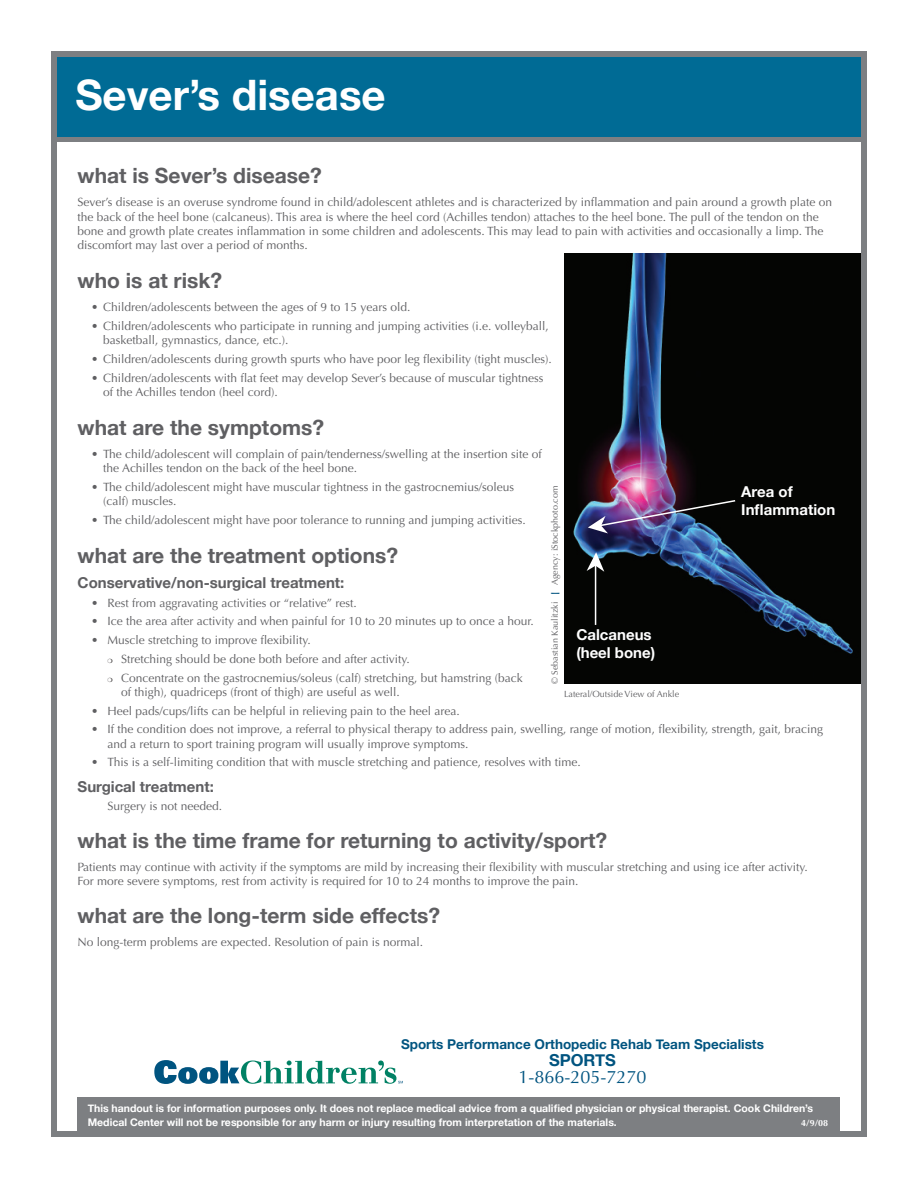
<style>
.page{position:relative;width:918px;height:1188px;background:#fff}
.page>*{position:absolute;margin:0;border:0;box-sizing:border-box;transform-origin:0 0}
.t1{font:700 42px "Helvetica Neue";color:#fff}
.t2{font:700 21px "Helvetica Neue";color:#5f5f62}
.t3{font:18px "Optima LT Std";color:#005480}
.t4{font:700 16.5px "Helvetica Neue";color:#005480}
.t5{font:700 15px "Helvetica Neue";color:#5f5f62}
.t6{font:700 15px/18px "Helvetica Neue";color:#fff}
.t7{font:700 13.5px "Helvetica Neue";color:#005480}
.t8{font:12px/14.4px "Optima LT Std";color:#5f5f62}
.t9{font:700 10.5px/13.5px "Helvetica Neue";color:#fff}
.t10{font:9px "Optima LT Std";color:#5f5f62}
.t11{font:700 9px "Optima LT Std";color:#fff}
.s1{color:#231f20}
.s2{font-size:12px;color:#005480}
</style>
<div class="page">
<img style="left:565px;top:253px;width:295px;height:431px">
<svg style="left:58px;top:136px;width:802px;height:6px;background:#687b85"></svg>
<div style="left:54px;top:54px;width:810px;height:82px;background:#006b95"></div>
<div style="left:51px;top:51px;width:816px;height:1086px;border:6px solid #7d7f82"></div>
<div style="left:78px;top:1098px;width:762px;height:36px;background:#7d7f82"></div>
<img style="left:588px;top:499px;width:149px;height:34px">
<hr style="left:595px;top:558px;width:1px;height:67px;background:#fff">
<svg style="left:587px;top:552px;width:17px;height:20px"></svg>
<svg style="left:154px;top:1060px;width:249px;height:24px"></svg>
<h1 class="t1" style="left:75px;top:69px;width:312px">Sever’s disease</h1>
<h2 class="t2" style="left:78px;top:163px;width:246px">what is Sever’s disease?</h2>
<p class="t8" style="left:78px;top:196px;width:756px">Sever’s disease is an overuse syndrome found in child/adolescent athletes and is characterized by inflammation and pain around a growth plate on the back of the heel bone (calcaneus). This area is where the heel cord (Achilles tendon) attaches to the heel bone. The pull of the tendon on the bone and growth plate creates inflammation in some children and adolescents. This may lead to pain with activities and occasionally a limp. The discomfort may last over a period of months.</p>
<h2 class="t2" style="left:78px;top:268px;width:146px">who is at risk?</h2>
<p class="t8" style="left:91px;top:301px;width:321px">• Children/adolescents between the ages of 9 to 15 years old.</p>
<p class="t8" style="left:103px;top:320px;width:447px;text-indent:-12px">• Children/adolescents who participate in running and jumping activities (i.e. volleyball, basketball, gymnastics, dance, etc.).</p>
<p class="t8" style="left:91px;top:353px;width:462px">• Children/adolescents during growth spurts who have poor leg flexibility (tight muscles).</p>
<p class="t8" style="left:103px;top:372px;width:442px;text-indent:-12px">• Children/adolescents with flat feet may develop Sever’s because of muscular tightness of the Achilles tendon (heel cord).</p>
<h2 class="t2" style="left:78px;top:414px;width:248px">what are the symptoms?</h2>
<p class="t8" style="left:103px;top:448px;width:440px;text-indent:-12px">• The child/adolescent will complain of pain/tenderness/swelling at the insertion site of the Achilles tendon on the back of the heel bone.</p>
<p class="t8" style="left:103px;top:481px;width:412px;text-indent:-12px">• The child/adolescent might have muscular tightness in the gastrocnemius/soleus (calf) muscles.</p>
<p class="t8" style="left:91px;top:514px;width:436px">• The child/adolescent might have poor tolerance to running and jumping activities.</p>
<h2 class="t2" style="left:78px;top:542px;width:322px">what are the treatment options?</h2>
<p class="t5" style="left:78px;top:573px;width:268px">Conservative/non-surgical treatment:</p>
<p class="t8" style="left:91px;top:597px;width:267px">• Rest from aggravating activities or “relative” rest.</p>
<p class="t8" style="left:91px;top:615px;width:444px">• Ice the area after activity and when painful for 10 to 20 minutes up to once a hour.</p>
<p class="t8" style="left:108px;top:632px;width:417px;line-height:18.8px;text-indent:-16px">• Muscle stretching to improve flexibility.<br><span class="s1">❍</span> Stretching should be done both before and after activity.<br><span class="s1">❍</span> Concentrate on the gastrocnemius/soleus (calf) stretching, but hamstring (back</p>
<p class="t8" style="left:121px;top:686px;width:280px">of thigh), quadriceps (front of thigh) are useful as well.</p>
<p class="t8" style="left:91px;top:705px;width:370px">• Heel pads/cups/lifts can be helpful in relieving pain to the heel area.</p>
<p class="t8" style="left:108px;top:723px;width:717px;text-indent:-16px">• If the condition does not improve, a referral to physical therapy to address pain, swelling, range of motion, flexibility, strength, gait, bracing and a return to sport training program will usually improve symptoms.</p>
<p class="t8" style="left:91px;top:756px;width:491px">• This is a self-limiting condition that with muscle stretching and patience, resolves with time.</p>
<p class="t5" style="left:78px;top:777px;width:138px">Surgical treatment:</p>
<p class="t8" style="left:108px;top:800px;width:116px">Surgery is not needed.</p>
<h2 class="t2" style="left:78px;top:827px;width:531px">what is the time frame for returning to activity/sport?</h2>
<p class="t8" style="left:78px;top:861px;width:732px">Patients may continue with activity if the symptoms are mild by increasing their flexibility with muscular stretching and using ice after activity.<br>For more severe symptoms, rest from activity is required for 10 to 24 months to improve the pain.</p>
<h2 class="t2" style="left:78px;top:902px;width:364px">what are the long-term side effects?</h2>
<p class="t8" style="left:78px;top:936px;width:347px">No long-term problems are expected. Resolution of pain is normal.</p>
<p class="t10" style="left:551px;top:684px;width:200px;rotate:-90deg">© Sebastian Kaulitzki <span class="s2">I</span> Agency: iStockphoto.com</p>
<p class="t6" style="left:741px;top:482px;width:96px">Area of<br>Inflammation</p>
<p class="t6" style="left:576px;top:625px;width:80px">Calcaneus (heel bone)</p>
<p class="t10" style="left:564px;top:691px;width:117px">Lateral/Outside View of Ankle</p>
<p class="t7" style="left:401px;top:1036px;width:364px">Sports Performance Orthopedic Rehab Team Specialists</p>
<h3 class="t4" style="left:549px;top:1050px;width:68px">SPORTS</h3>
<h3 class="t3" style="left:518px;top:1070px;width:130px">1-866-205-7270</h3>
<p class="t9" style="left:88px;top:1102px;width:727px">This handout is for information purposes only. It does not replace medical advice from a qualified physician or physical therapist. Cook Children’s<br>Medical Center will not be responsible for any harm or injury resulting from interpretation of the materials.</p>
<p class="t11" style="left:801px;top:1119px;width:29px">4/9/08</p>
</div>
